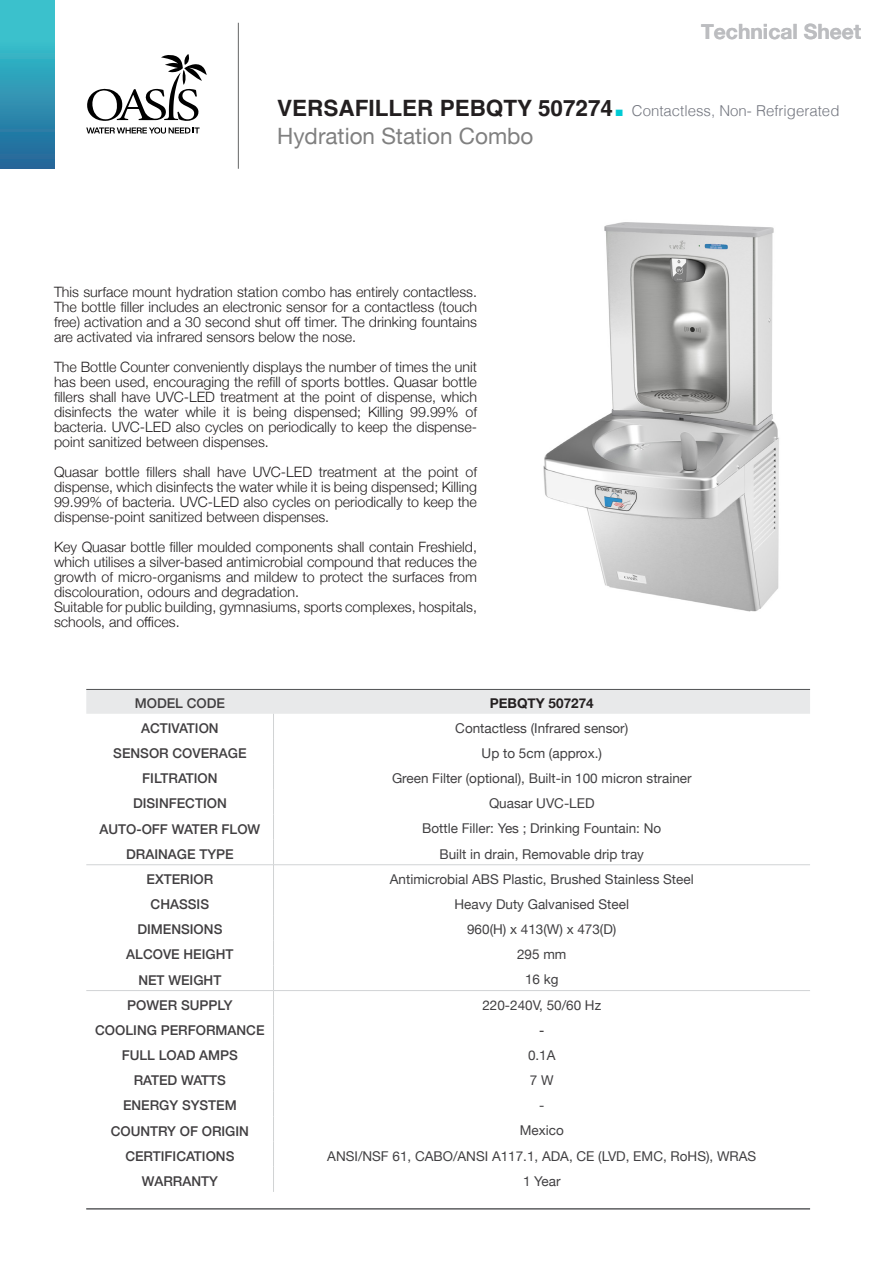
<style>
.page{position:relative;width:893px;height:1263px;background:#fff}
.page>*{position:absolute;margin:0;border:0;box-sizing:border-box;transform-origin:0 0}
.t1{font:700 22.5px "Helvetica";color:#231f20}
.t2{font:22.5px "Helvetica Neue";color:#808080}
.t3{font:700 21px "Helvetica Neue";color:#bcbdc0}
.t4{font:300 15px "Helvetica";color:#747780}
.t5{font:300 14.25px/15px "Helvetica Neue";color:#231f20;text-align:justify}
.t6{font:13.5px "Helvetica Neue";color:#414042}
.t7{font:500 13.5px "Helvetica Neue";color:#413f41}
.t8{font:700 13.5px "Helvetica Neue";color:#231f20}
.t9{font:13.5px "Helvetica Neue";color:#231f20}
.s1{font-size:45px;color:#00cad4}
</style>
<div class="page">
<svg style="left:87px;top:54px;width:120px;height:67px"></svg>
<svg style="left:86px;top:127px;width:114px;height:7px"></svg>
<div style="left:0;top:0;width:55px;height:169px;background:linear-gradient(to bottom,#3ed1d5,#269)"></div>
<hr style="left:238px;top:23px;width:1px;height:146px;background:#656666">
<img style="left:543px;top:222px;width:236px;height:390px">
<svg style="left:86px;top:690px;width:724px;height:502px"></svg>
<hr style="left:86px;top:1208px;width:724px;height:1px;background:#58595b">
<hr style="left:86px;top:689px;width:724px;height:1px;background:#58595b">
<h2 class="t3" style="left:701px;top:15px;width:162px">Technical Sheet</h2>
<p class="t1" style="left:277px;top:94px;width:350px">VERSAFILLER PEBQTY 507274<span class="s1">.</span></p>
<p class="t4" style="left:632px;top:97px;width:209px">Contactless, Non- Refrigerated</p>
<p class="t2" style="left:277px;top:120px;width:258px">Hydration Station Combo</p>
<p class="t5" style="left:54px;top:283px;width:425px">This surface mount hydration station combo has entirely contactless.<br>The bottle filler includes an electronic sensor for a contactless (touch free) activation and a 30 second shut off timer. The drinking fountains are activated via infrared sensors below the nose.</p>
<p class="t5" style="left:54px;top:358px;width:425px">The Bottle Counter conveniently displays the number of times the unit has been used, encouraging the refill of sports bottles. Quasar bottle fillers shall have UVC-LED treatment at the point of dispense, which disinfects the water while it is being dispensed; Killing 99.99% of bacteria. UVC-LED also cycles on periodically to keep the dispense&shy;point sanitized between dispenses.</p>
<p class="t5" style="left:54px;top:463px;width:425px">Quasar bottle fillers shall have UVC-LED treatment at the point of dispense, which disinfects the water while it is being dispensed; Killing 99.99% of bacteria. UVC-LED also cycles on periodically to keep the dispense-point sanitized between dispenses.</p>
<p class="t5" style="left:54px;top:538px;width:425px">Key Quasar bottle filler moulded components shall contain Freshield, which utilises a silver-based antimicrobial compound that reduces the growth of micro-organisms and mildew to protect the surfaces from discolouration, odours and degradation.</p>
<p class="t5" style="left:54px;top:598px;width:425px">Suitable for public building, gymnasiums, sports complexes, hospitals, schools, and offices.</p>
<p class="t7" style="left:135px;top:692px;width:92px">MODEL CODE</p>
<p class="t8" style="left:490px;top:692px;width:105px">PEBQTY 507274</p>
<p class="t7" style="left:141px;top:717px;width:79px">ACTIVATION</p>
<p class="t6" style="left:455px;top:718px;width:174px">Contactless (Infrared sensor)</p>
<p class="t7" style="left:113px;top:742px;width:135px">SENSOR COVERAGE</p>
<p class="t6" style="left:482px;top:743px;width:122px">Up to 5cm (approx.)</p>
<p class="t7" style="left:142px;top:767px;width:77px">FILTRATION</p>
<p class="t6" style="left:392px;top:768px;width:301px">Green Filter (optional), Built-in 100 micron strainer</p>
<p class="t7" style="left:133px;top:793px;width:95px">DISINFECTION</p>
<p class="t6" style="left:489px;top:794px;width:107px">Quasar UVC-LED</p>
<p class="t7" style="left:99px;top:818px;width:162px">AUTO-OFF WATER FLOW</p>
<p class="t6" style="left:422px;top:819px;width:241px">Bottle Filler: Yes ; Drinking Fountain: No</p>
<p class="t7" style="left:126px;top:843px;width:109px">DRAINAGE TYPE</p>
<p class="t6" style="left:439px;top:844px;width:206px">Built in drain, Removable drip tray</p>
<p class="t7" style="left:146px;top:868px;width:68px">EXTERIOR</p>
<p class="t6" style="left:390px;top:869px;width:305px">Antimicrobial ABS Plastic, Brushed Stainless Steel</p>
<p class="t7" style="left:151px;top:893px;width:60px">CHASSIS</p>
<p class="t6" style="left:454px;top:894px;width:176px">Heavy Duty Galvanised Steel</p>
<p class="t7" style="left:137px;top:918px;width:87px">DIMENSIONS</p>
<p class="t6" style="left:467px;top:919px;width:151px">960(H) x 413(W) x 473(D)</p>
<p class="t7" style="left:126px;top:944px;width:109px">ALCOVE HEIGHT</p>
<p class="t6" style="left:517px;top:945px;width:51px">295 mm</p>
<p class="t7" style="left:138px;top:969px;width:85px">NET WEIGHT</p>
<p class="t6" style="left:525px;top:970px;width:35px">16 kg</p>
<p class="t7" style="left:127px;top:994px;width:107px">POWER SUPPLY</p>
<p class="t6" style="left:482px;top:995px;width:120px">220-240V, 50/60 Hz</p>
<p class="t7" style="left:95px;top:1019px;width:171px">COOLING PERFORMANCE</p>
<p class="t9" style="left:539px;top:1020px;width:7px">-</p>
<p class="t7" style="left:122px;top:1044px;width:118px">FULL LOAD AMPS</p>
<p class="t6" style="left:528px;top:1045px;width:29px">0.1A</p>
<p class="t7" style="left:134px;top:1069px;width:94px">RATED WATTS</p>
<p class="t6" style="left:530px;top:1070px;width:25px">7 W</p>
<p class="t7" style="left:123px;top:1095px;width:115px">ENERGY SYSTEM</p>
<p class="t6" style="left:539px;top:1096px;width:7px">-</p>
<p class="t7" style="left:111px;top:1120px;width:140px">COUNTRY OF ORIGIN</p>
<p class="t6" style="left:520px;top:1121px;width:45px">Mexico</p>
<p class="t7" style="left:125px;top:1145px;width:111px">CERTIFICATIONS</p>
<p class="t6" style="left:327px;top:1146px;width:431px">ANSI/NSF 61, CABO/ANSI A117.1, ADA, CE (LVD, EMC, RoHS), WRAS</p>
<p class="t7" style="left:142px;top:1170px;width:77px">WARRANTY</p>
<p class="t6" style="left:523px;top:1171px;width:39px">1 Year</p>
</div>
